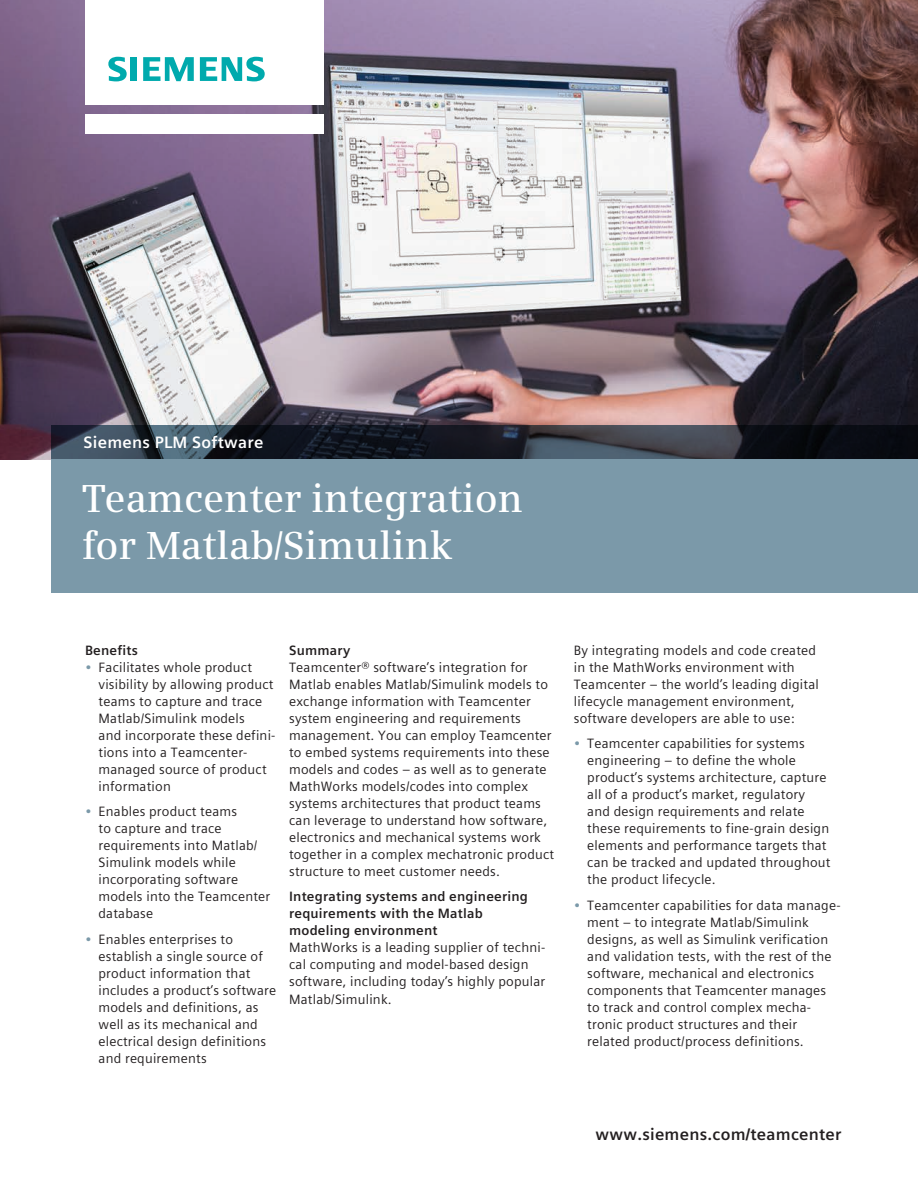
<style>
.page{position:relative;width:918px;height:1188px;background:#fff}
.page>*{position:absolute;margin:0;border:0;box-sizing:border-box;transform-origin:0 0}
.t1{font:600 39px/46.8px "Siemens Serif";color:#fff}
.t2{font:700 16.5px "Siemens Sans Global";letter-spacing:.015em;color:#231f20}
.t3{font:700 16.5px "Siemens Sans Global";letter-spacing:.015em;color:#fff}
.t4{font:13.5px/17px "Siemens Sans Global";letter-spacing:.015em;color:#231f20}
.t5{font:700 13.5px/17px "Siemens Sans Global";letter-spacing:.015em;color:#231f20}
.s1{color:#7b99a9}
</style>
<div class="page">
<img style="left:0;top:0;width:918px;height:459px">
<div style="left:85px;top:114px;width:238px;height:19px;background:#fff"></div>
<div style="left:85px;top:0;width:238px;height:105px;background:#fff"></div>
<svg style="left:108px;top:57px;width:19px;height:24px"></svg>
<div style="left:130px;top:57px;width:7px;height:24px;background:#00aaad"></div>
<svg style="left:143px;top:57px;width:51px;height:24px"></svg>
<svg style="left:200px;top:57px;width:65px;height:24px"></svg>
<svg style="left:51px;top:425px;width:867px;height:34px;background:#252c36"></svg>
<div style="left:51px;top:459px;width:867px;height:134px;background:#7b99a9"></div>
<p class="t3" style="left:84px;top:429px;width:181px">Siemens PLM Software</p>
<h1 class="t1" style="left:82px;top:475px;width:442px">Teamcenter integration for Matlab/Simulink</h1>
<p class="t5" style="left:85px;top:642px;width:54px">Benefits</p>
<p class="t4" style="left:99px;top:659px;width:178px;text-indent:-14px"><span class="s1">•</span> Facilitates whole product visibility by allowing product teams to capture and trace<br>Matlab/Simulink models<br>and incorporate these defini&shy;tions into a Teamcenter&shy;managed source of product information</p>
<p class="t4" style="left:99px;top:803px;width:173px;text-indent:-14px"><span class="s1">•</span> Enables product teams<br>to capture and trace requirements into Matlab/<br>Simulink models while incorporating software models into the Teamcenter database</p>
<p class="t4" style="left:99px;top:931px;width:179px;text-indent:-14px"><span class="s1">•</span> Enables enterprises to establish a single source of product information that includes a product’s software models and definitions, as well as its mechanical and electrical design definitions and requirements</p>
<p class="t5" style="left:289px;top:642px;width:63px">Summary</p>
<p class="t4" style="left:289px;top:659px;width:267px">Teamcenter® software’s integration for Matlab enables Matlab/Simulink models to exchange information with Teamcenter system engineering and requirements management. You can employ Teamcenter to embed systems requirements into these models and codes – as well as to generate MathWorks models/codes into complex systems architectures that product teams can leverage to understand how software, electronics and mechanical systems work together in a complex mechatronic product structure to meet customer needs.</p>
<p class="t5" style="left:289px;top:888px;width:240px">Integrating systems and engineering requirements with the Matlab modeling environment</p>
<p class="t4" style="left:289px;top:939px;width:258px">MathWorks is a leading supplier of techni&shy;cal computing and model-based design software, including today’s highly popular Matlab/Simulink.</p>
<p class="t4" style="left:574px;top:642px;width:247px">By integrating models and code created in the MathWorks environment with Teamcenter – the world’s leading digital lifecycle management environment, software developers are able to use:</p>
<p class="t4" style="left:587px;top:735px;width:245px;text-indent:-14px"><span class="s1">•</span> Teamcenter capabilities for systems engineering – to define the whole product’s systems architecture, capture all of a product’s market, regulatory and design requirements and relate these requirements to fine-grain design elements and performance targets that can be tracked and updated throughout the product lifecycle.</p>
<p class="t4" style="left:587px;top:897px;width:255px;text-indent:-14px"><span class="s1">•</span> Teamcenter capabilities for data manage&shy;ment – to integrate Matlab/Simulink designs, as well as Simulink verification and validation tests, with the rest of the software, mechanical and electronics components that Teamcenter manages to track and control complex mecha&shy;tronic product structures and their related product/process definitions.</p>
<p class="t2" style="left:596px;top:1121px;width:247px">www.siemens.com/teamcenter</p>
</div>
